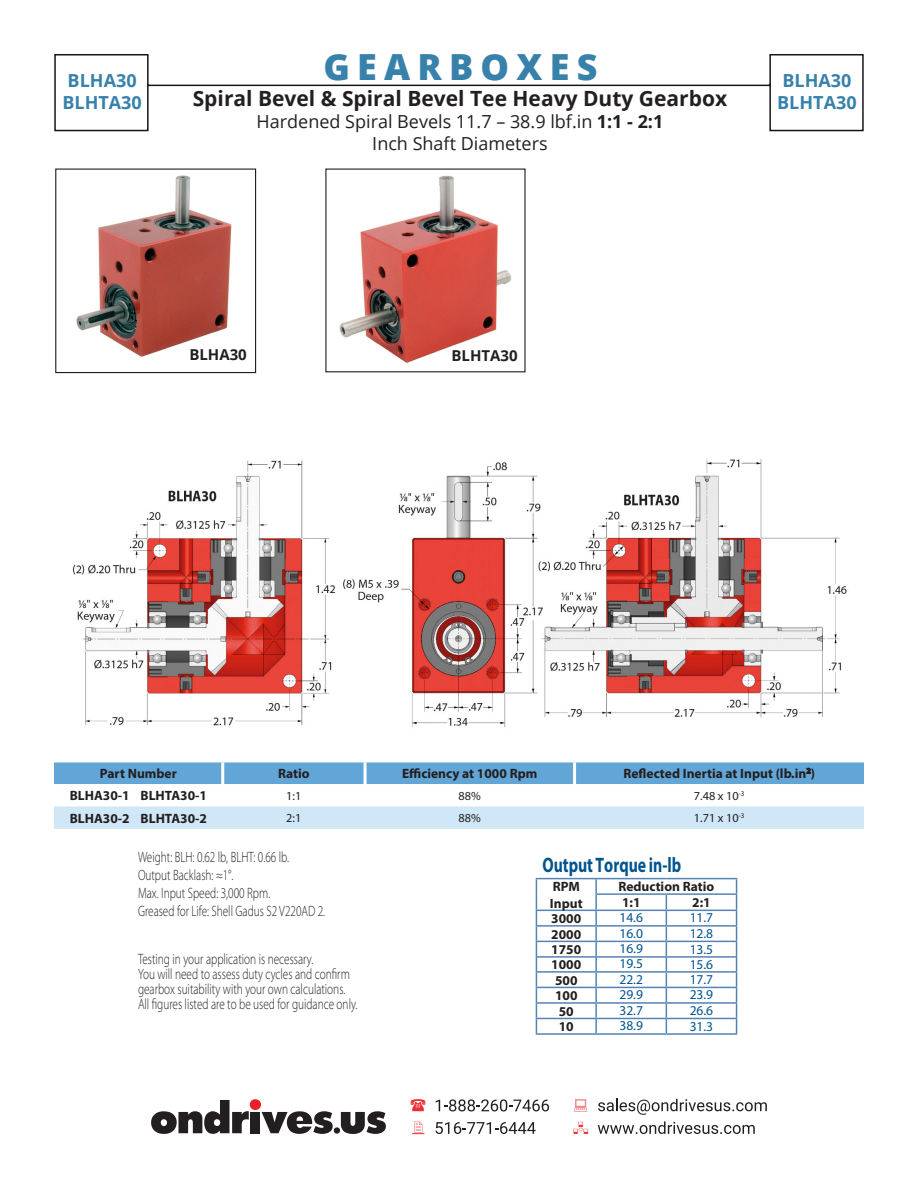
<style>
.page{position:relative;width:918px;height:1188px;background:#fff}
.page>*{position:absolute;margin:0;border:0;box-sizing:border-box;transform-origin:0 0}
.t1{font:800 36px "Open Sans";letter-spacing:.2em;color:#3781ab}
.t2{font:700 21px "Open Sans";color:#231f20}
.t3{font:700 21px "Myriad Pro";color:#00548e;scale:.75 1}
.t4{font:18px/21.3px "Open Sans";color:#231f20;text-align:center}
.t5{font:700 18px "Open Sans";color:#3781ab}
.t6{font:300 15px/18px "Myriad Pro";color:#231f20;scale:.75 1}
.t7{font:700 15px "Open Sans";color:#231f20}
.t8{font:700 13.5px/16.2px "Myriad Pro";color:#231f20}
.t9{font:13.5px "Myriad Pro";color:#00548e}
.t10{font:12.3px "Myriad Pro";color:#231f20}
.s1{font-weight:700}
</style>
<div class="page">
<hr style="left:595px;top:893px;width:71px;height:2px;background:#5583b3">
<hr style="left:666px;top:893px;width:71px;height:2px;background:#5583b3">
<hr style="left:536px;top:910px;width:60px;height:1px;background:#5583b3">
<hr style="left:596px;top:910px;width:70px;height:1px;background:#5583b3">
<hr style="left:666px;top:910px;width:71px;height:1px;background:#5583b3">
<hr style="left:536px;top:925px;width:60px;height:2px;background:#5583b3">
<hr style="left:596px;top:925px;width:70px;height:2px;background:#5583b3">
<hr style="left:666px;top:925px;width:71px;height:2px;background:#5583b3">
<hr style="left:536px;top:971px;width:60px;height:2px;background:#5583b3">
<hr style="left:596px;top:971px;width:70px;height:2px;background:#5583b3">
<hr style="left:666px;top:971px;width:71px;height:2px;background:#5583b3">
<hr style="left:536px;top:987px;width:60px;height:1px;background:#5583b3">
<hr style="left:596px;top:987px;width:70px;height:1px;background:#5583b3">
<hr style="left:666px;top:987px;width:71px;height:1px;background:#5583b3">
<hr style="left:536px;top:1002px;width:60px;height:2px;background:#5583b3">
<hr style="left:596px;top:1002px;width:70px;height:2px;background:#5583b3">
<hr style="left:666px;top:1002px;width:71px;height:2px;background:#5583b3">
<hr style="left:536px;top:1018px;width:60px;height:1px;background:#5583b3">
<hr style="left:596px;top:1018px;width:70px;height:1px;background:#5583b3">
<hr style="left:666px;top:1018px;width:71px;height:1px;background:#5583b3">
<hr style="left:536px;top:1033px;width:60px;height:2px;background:#5583b3">
<hr style="left:596px;top:1033px;width:70px;height:2px;background:#5583b3">
<hr style="left:666px;top:1033px;width:71px;height:2px;background:#5583b3">
<hr style="left:536px;top:878px;width:60px;height:1px;background:#5583b3">
<hr style="left:596px;top:878px;width:70px;height:1px;background:#5583b3">
<hr style="left:666px;top:878px;width:71px;height:1px;background:#5583b3">
<svg style="left:54px;top:762px;width:810px;height:67px"></svg>
<svg style="left:54px;top:54px;width:810px;height:78px"></svg>
<svg style="left:574px;top:1099px;width:13px;height:12px"></svg>
<svg style="left:573px;top:1122px;width:15px;height:12px"></svg>
<svg style="left:411px;top:1099px;width:14px;height:12px"></svg>
<svg style="left:436px;top:1099px;width:113px;height:12px"></svg>
<svg style="left:412px;top:1122px;width:12px;height:12px"></svg>
<svg style="left:436px;top:1122px;width:100px;height:12px"></svg>
<svg style="left:598px;top:1121px;width:157px;height:13px"></svg>
<svg style="left:598px;top:1099px;width:169px;height:16px"></svg>
<svg style="left:151px;top:1100px;width:98px;height:34px"></svg>
<div style="left:251px;top:1112px;width:9px;height:21px;background:#231f20"></div>
<svg style="left:262px;top:1111px;width:71px;height:23px"></svg>
<div style="left:334px;top:1127px;width:6px;height:7px;background:#231f20;border-radius:50%"></div>
<svg style="left:341px;top:1111px;width:45px;height:23px"></svg>
<div style="left:250px;top:1099px;width:11px;height:11px;background:#ee2026;border-radius:50%"></div>
<img style="left:76px;top:175px;width:156px;height:182px">
<img style="left:339px;top:175px;width:173px;height:188px">
<img style="left:72px;top:459px;width:775px;height:269px">
<hr style="left:536px;top:941px;width:60px;height:1px;background:#5583b3">
<svg style="left:536px;top:879px;width:1px;height:154px"></svg>
<hr style="left:596px;top:941px;width:70px;height:1px;background:#5583b3">
<svg style="left:595px;top:879px;width:2px;height:154px"></svg>
<hr style="left:666px;top:941px;width:71px;height:1px;background:#5583b3">
<svg style="left:666px;top:895px;width:1px;height:138px"></svg>
<svg style="left:736px;top:879px;width:1px;height:154px"></svg>
<hr style="left:536px;top:956px;width:60px;height:2px;background:#5583b3">
<hr style="left:596px;top:956px;width:70px;height:2px;background:#5583b3">
<hr style="left:666px;top:956px;width:71px;height:2px;background:#5583b3">
<div style="left:55px;top:169px;width:201px;height:204px;border:1px solid #231f20"></div>
<p class="t5" style="left:68px;top:68px;width:71px">BLHA30</p>
<p class="t5" style="left:62px;top:90px;width:81px">BLHTA30</p>
<h1 class="t1" style="left:323px;top:40px;width:276px">GEARBOXES</h1>
<p class="t5" style="left:782px;top:68px;width:71px">BLHA30</p>
<h2 class="t2" style="left:193px;top:83px;width:536px">Spiral Bevel &amp; Spiral Bevel Tee Heavy Duty Gearbox</h2>
<p class="t5" style="left:777px;top:90px;width:81px">BLHTA30</p>
<p class="t4" style="left:257px;top:111px;width:408px">Hardened Spiral Bevels 11.7 – 38.9 lbf.in <span class="s1">1:1 - 2:1<br></span>Inch Shaft Diameters</p>
<p class="t7" style="left:189px;top:344px;width:59px">BLHA30</p>
<p class="t7" style="left:452px;top:345px;width:68px">BLHTA30</p>
<p class="t8" style="left:100px;top:765px;width:78px">Part Number</p>
<p class="t8" style="left:278px;top:765px;width:33px">Ratio</p>
<p class="t8" style="left:402px;top:765px;width:137px">Efficiency at 1000 Rpm</p>
<p class="t8" style="left:623px;top:765px;width:193px">Reflected Inertia at Input (lb.in<sup>2</sup>)</p>
<p class="t8" style="left:70px;top:787px;width:139px">BLHA30-1 BLHTA30-1</p>
<p class="t10" style="left:286px;top:788px;width:17px">1:1</p>
<p class="t10" style="left:459px;top:788px;width:24px">88%</p>
<p class="t10" style="left:694px;top:788px;width:52px">7.48 x 10<sup>-3</sup></p>
<p class="t8" style="left:70px;top:810px;width:139px">BLHA30-2 BLHTA30-2</p>
<p class="t10" style="left:286px;top:811px;width:17px">2:1</p>
<p class="t10" style="left:459px;top:811px;width:24px">88%</p>
<p class="t10" style="left:694px;top:811px;width:52px">1.71 x 10<sup>-3</sup></p>
<p class="t6" style="left:138px;top:848px;width:251px">Weight: BLH: 0.62 lb, BLHT: 0.66 lb.<br>Output Backlash: ≈1°.<br>Max. Input Speed: 3,000 Rpm.<br>Greased for Life: Shell Gadus S2 V220AD 2.</p>
<p class="t6" style="left:138px;top:951px;width:294px;line-height:15px">Testing in your application is necessary.<br>You will need to assess duty cycles and confirm gearbox suitability with your own calculations.<br>All figures listed are to be used for guidance only.</p>
<h2 class="t3" style="left:542px;top:851px;width:186px">Output Torque in-lb</h2>
<p class="t8" style="left:550px;top:878px;width:34px">RPM<br>Input</p>
<p class="t8" style="left:618px;top:878px;width:98px">Reduction Ratio<br>1:1</p>
<p class="t8" style="left:692px;top:894px;width:20px">2:1</p>
<p class="t8" style="left:551px;top:910px;width:31px">3000</p>
<p class="t9" style="left:619px;top:909px;width:25px">14.6</p>
<p class="t9" style="left:690px;top:909px;width:25px">11.7</p>
<p class="t8" style="left:551px;top:926px;width:31px">2000</p>
<p class="t9" style="left:619px;top:925px;width:25px">16.0</p>
<p class="t9" style="left:690px;top:925px;width:25px">12.8</p>
<p class="t8" style="left:551px;top:956px;width:31px">1000</p>
<p class="t9" style="left:619px;top:955px;width:25px">19.5</p>
<p class="t9" style="left:690px;top:956px;width:25px">15.6</p>
<p class="t8" style="left:555px;top:972px;width:24px">500</p>
<p class="t9" style="left:619px;top:971px;width:25px">22.2</p>
<p class="t9" style="left:690px;top:971px;width:25px">17.7</p>
<p class="t8" style="left:555px;top:987px;width:24px">100</p>
<p class="t9" style="left:619px;top:986px;width:25px">29.9</p>
<p class="t9" style="left:690px;top:986px;width:25px">23.9</p>
<p class="t8" style="left:559px;top:1003px;width:16px">50</p>
<p class="t9" style="left:619px;top:1002px;width:25px">32.7</p>
<p class="t9" style="left:690px;top:1002px;width:25px">26.6</p>
<p class="t8" style="left:559px;top:1018px;width:16px">10</p>
<p class="t9" style="left:619px;top:1017px;width:25px">38.9</p>
<p class="t9" style="left:690px;top:1018px;width:25px">31.3</p>
<p class="t8" style="left:551px;top:941px;width:31px">1750</p>
<p class="t9" style="left:619px;top:940px;width:25px">16.9</p>
<p class="t9" style="left:690px;top:941px;width:25px">13.5</p>
</div>
